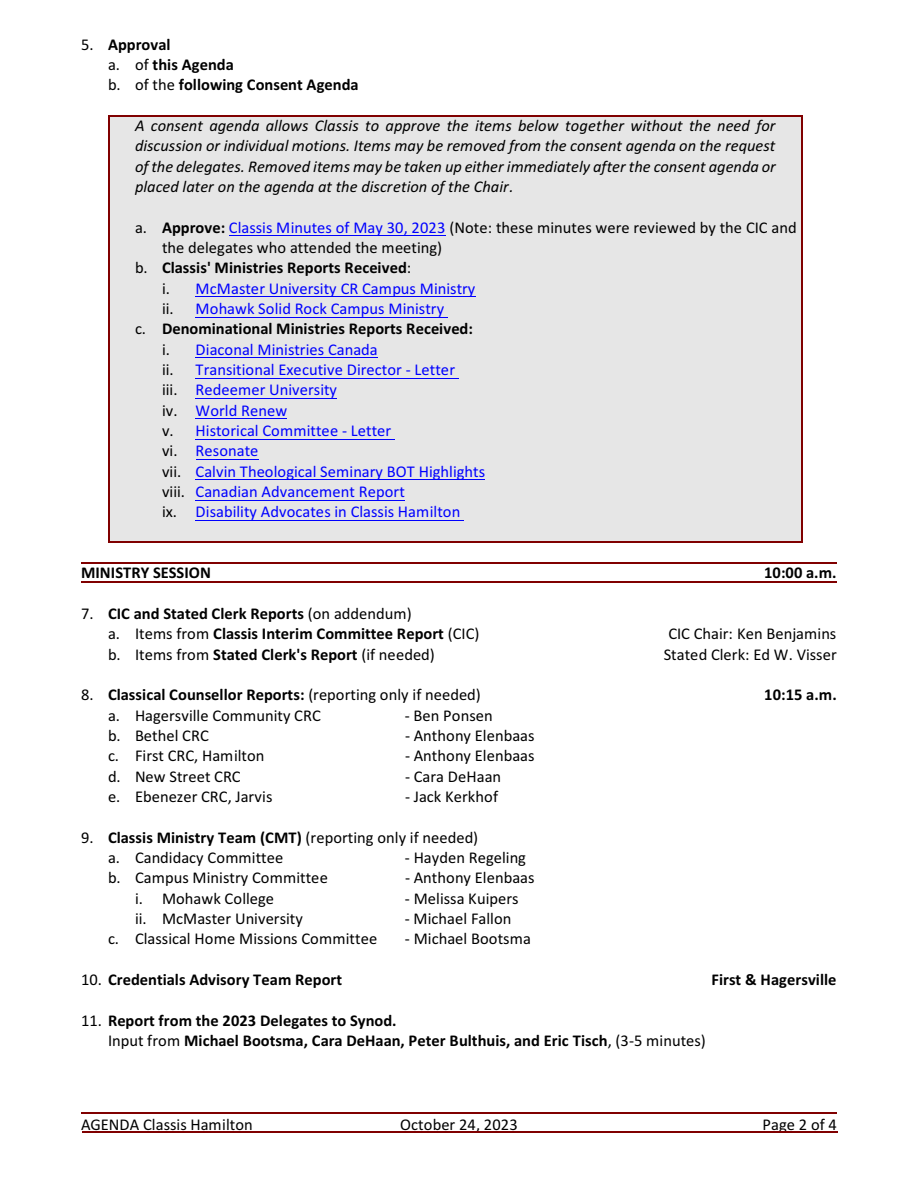
<style>
.page{position:relative;width:918px;height:1188px;background:#fff}
.page>*{position:absolute;margin:0;border:0;box-sizing:border-box;transform-origin:0 0}
.t1{font:16.5px/20.4px "Calibri";color:#000}
.t2{font:700 16.5px/20.4px "Calibri";color:#000}
.t3{font:16.5px "Calibri";color:#00f}
.t4{font:italic 16.5px/20.4px "Calibri";color:#000;text-align:justify}
.s1{font-weight:400}
.s2{font-weight:700}
.s3{color:#00f}
.s4{color:#000}
</style>
<div class="page">
<div style="left:108px;top:115px;width:695px;height:427px;background:#e6e6e6"></div>
<hr style="left:108px;top:115px;width:1px;height:427px;background:#800000">
<hr style="left:802px;top:115px;width:1px;height:427px;background:#800000">
<hr style="left:108px;top:115px;width:695px;height:1px;background:#800000">
<hr style="left:108px;top:541px;width:695px;height:1px;background:#800000">
<hr style="left:81px;top:563px;width:756px;height:1px;background:#800000">
<hr style="left:81px;top:582px;width:756px;height:1px;background:#800000">
<hr style="left:229px;top:235px;width:217px;height:1px;background:#00f">
<hr style="left:196px;top:296px;width:280px;height:1px;background:#00f">
<hr style="left:196px;top:317px;width:252px;height:1px;background:#00f">
<hr style="left:196px;top:357px;width:182px;height:1px;background:#00f">
<hr style="left:196px;top:378px;width:263px;height:1px;background:#00f">
<hr style="left:196px;top:398px;width:141px;height:1px;background:#00f">
<hr style="left:196px;top:418px;width:91px;height:1px;background:#00f">
<hr style="left:196px;top:439px;width:199px;height:1px;background:#00f">
<hr style="left:196px;top:459px;width:63px;height:1px;background:#00f">
<hr style="left:196px;top:479px;width:289px;height:1px;background:#00f">
<hr style="left:196px;top:500px;width:209px;height:1px;background:#00f">
<hr style="left:196px;top:520px;width:268px;height:1px;background:#00f">
<hr style="left:82px;top:1131px;width:756px;height:1px;background:#800000">
<hr style="left:81px;top:1112px;width:756px;height:1px;background:#800000">
<p class="t2" style="left:108px;top:35px;width:252px;text-indent:-27px"><span class="s1">5.</span> Approval<br><span class="s1">a. of</span> this Agenda<br><span class="s1">b. of the</span> following Consent Agenda</p>
<p class="t4" style="left:135px;top:117px;width:642px">A consent agenda allows Classis to approve the items below together without the need for discussion or individual motions. Items may be removed from the consent agenda on the request of the delegates. Removed items may be taken up either immediately after the consent agenda or placed later on the agenda at the discretion of the Chair.</p>
<p class="t1" style="left:135px;top:218px;width:663px">a. <span class="s2">Approve:</span> <span class="s3">Classis Minutes of May 30, 2023</span> (Note: these minutes were reviewed by the CIC and</p>
<p class="t1" style="left:162px;top:239px;width:282px">the delegates who attended the meeting)</p>
<p class="t2" style="left:135px;top:259px;width:278px"><span class="s1">b.</span> Classis' Ministries Reports Received<span class="s1">:</span></p>
<p class="t3" style="left:162px;top:281px;width:315px"><span class="s4">i.</span> McMaster University CR Campus Ministry</p>
<p class="t3" style="left:162px;top:302px;width:284px"><span class="s4">ii.</span> Mohawk Solid Rock Campus Ministry</p>
<p class="t2" style="left:135px;top:320px;width:340px"><span class="s1">c.</span> Denominational Ministries Reports Received:</p>
<p class="t3" style="left:162px;top:342px;width:217px"><span class="s4">i.</span> Diaconal Ministries Canada</p>
<p class="t3" style="left:162px;top:363px;width:295px"><span class="s4">ii.</span> Transitional Executive Director - Letter</p>
<p class="t3" style="left:162px;top:383px;width:177px"><span class="s4">iii.</span> Redeemer University</p>
<p class="t3" style="left:162px;top:403px;width:127px"><span class="s4">iv.</span> World Renew</p>
<p class="t3" style="left:162px;top:424px;width:231px"><span class="s4">v.</span> Historical Committee - Letter</p>
<p class="t3" style="left:162px;top:444px;width:98px"><span class="s4">vi.</span> Resonate</p>
<p class="t3" style="left:162px;top:464px;width:325px"><span class="s4">vii.</span> Calvin Theological Seminary BOT Highlights</p>
<p class="t3" style="left:162px;top:485px;width:244px"><span class="s4">viii.</span> Canadian Advancement Report</p>
<p class="t3" style="left:162px;top:505px;width:300px"><span class="s4">ix.</span> Disability Advocates in Classis Hamilton</p>
<p class="t2" style="left:81px;top:564px;width:131px">MINISTRY SESSION</p>
<p class="t2" style="left:764px;top:564px;width:74px">10:00 a.m.</p>
<p class="t2" style="left:108px;top:605px;width:373px;text-indent:-27px"><span class="s1">7.</span> CIC and Stated Clerk Reports <span class="s1">(on addendum)<br>a. Items from</span> Classis Interim Committee Report <span class="s1">(CIC)</span></p>
<p class="t1" style="left:668px;top:625px;width:170px">CIC Chair: Ken Benjamins</p>
<p class="t1" style="left:108px;top:645px;width:328px">b. Items from <span class="s2">Stated Clerk's Report</span> (if needed)</p>
<p class="t1" style="left:664px;top:645px;width:175px">Stated Clerk: Ed W. Visser</p>
<p class="t2" style="left:81px;top:686px;width:401px"><span class="s1">8.</span> Classical Counsellor Reports: <span class="s1">(reporting only if needed)</span></p>
<p class="t2" style="left:764px;top:686px;width:74px">10:15 a.m.</p>
<p class="t1" style="left:108px;top:706px;width:214px">a. Hagersville Community CRC</p>
<p class="t1" style="left:405px;top:706px;width:90px">- Ben Ponsen</p>
<p class="t1" style="left:108px;top:727px;width:102px">b. Bethel CRC</p>
<p class="t1" style="left:405px;top:727px;width:131px">- Anthony Elenbaas</p>
<p class="t1" style="left:108px;top:747px;width:158px">c. First CRC, Hamilton</p>
<p class="t1" style="left:405px;top:747px;width:131px">- Anthony Elenbaas</p>
<p class="t1" style="left:108px;top:767px;width:134px">d. New Street CRC</p>
<p class="t1" style="left:405px;top:767px;width:98px">- Cara DeHaan</p>
<p class="t1" style="left:108px;top:788px;width:166px">e. Ebenezer CRC, Jarvis</p>
<p class="t1" style="left:405px;top:788px;width:95px">- Jack Kerkhof</p>
<p class="t1" style="left:108px;top:828px;width:372px;text-indent:-27px">9. <span class="s2">Classis Ministry Team (CMT)</span> (reporting only if needed) a. Candidacy Committee</p>
<p class="t1" style="left:405px;top:849px;width:123px">- Hayden Regeling</p>
<p class="t1" style="left:108px;top:869px;width:221px">b. Campus Ministry Committee</p>
<p class="t1" style="left:405px;top:869px;width:131px">- Anthony Elenbaas</p>
<p class="t1" style="left:135px;top:889px;width:141px">i. Mohawk College</p>
<p class="t1" style="left:405px;top:889px;width:115px">- Melissa Kuipers</p>
<p class="t1" style="left:135px;top:910px;width:169px">ii. McMaster University</p>
<p class="t1" style="left:405px;top:910px;width:108px">- Michael Fallon</p>
<p class="t1" style="left:108px;top:930px;width:271px">c. Classical Home Missions Committee</p>
<p class="t1" style="left:405px;top:930px;width:128px">- Michael Bootsma</p>
<p class="t2" style="left:81px;top:971px;width:263px"><span class="s1">10.</span> Credentials Advisory Team Report</p>
<p class="t2" style="left:711px;top:971px;width:127px">First &amp; Hagersville</p>
<p class="t2" style="left:108px;top:1011px;width:599px;text-indent:-27px"><span class="s1">11.</span> Report from the 2023 Delegates to Synod.<br><span class="s1">Input from</span> Michael Bootsma, Cara DeHaan, Peter Bulthuis, and Eric Tisch<span class="s1">, (3-5 minutes)</span></p>
<p class="t1" style="left:81px;top:1115px;width:173px">AGENDA Classis Hamilton</p>
<p class="t1" style="left:400px;top:1115px;width:119px">October 24, 2023</p>
<p class="t1" style="left:762px;top:1115px;width:76px">Page 2 of 4</p>
</div>
